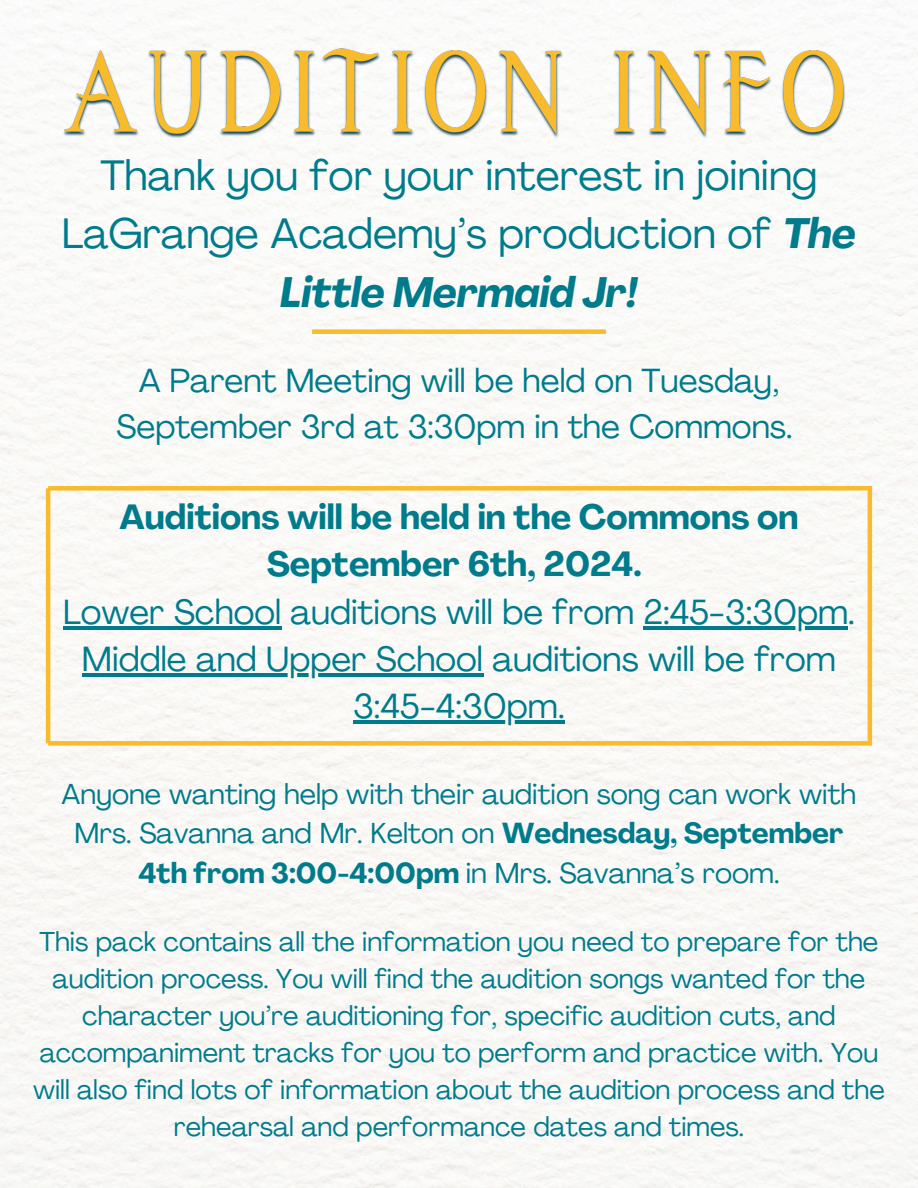
<style>
.page{position:relative;width:918px;height:1188px;background:#faf9f6}
.page>*{position:absolute;margin:0;border:0;box-sizing:border-box;transform-origin:0 0}
.t1{font:42px/58.5px "Agrandir";color:#007b8c;text-align:center}
.t2{font:34.5px/47.2px "Agrandir";color:#007b8c;text-align:center}
.t3{font:33px/46.2px "Agrandir";color:#007b8c;text-align:center}
.t4{font:28.5px/39.3px "Agrandir";color:#007b8c;text-align:center}
.t5{font:27px/37.2px "Agrandir";color:#007b8c;text-align:center}
.s1{font-weight:700;font-style:italic}
.s2{font-weight:700}
</style>
<div class="page">
<img style="left:60px;top:46px;width:796px;height:119px">
<hr style="left:63px;top:626px;width:218px;height:3px;background:#007b8c">
<hr style="left:643px;top:626px;width:205px;height:3px;background:#007b8c">
<hr style="left:82px;top:673px;width:401px;height:4px;background:#007b8c">
<hr style="left:353px;top:720px;width:212px;height:4px;background:#007b8c">
<div style="left:48px;top:486px;width:824px;height:5px;background:#f7bb2b"></div>
<hr style="left:46px;top:488px;width:4px;height:255px;background:#f7bb2b">
<div style="left:48px;top:741px;width:824px;height:5px;background:#f7bb2b"></div>
<hr style="left:868px;top:486px;width:4px;height:255px;background:#f7bb2b">
<div style="left:312px;top:329px;width:294px;height:5px;background:#f7bb2b"></div>
<h2 class="t1" style="left:62px;top:150px;width:796px">Thank you for your interest in joining<br>LaGrange Academy’s production of <span class="s1">The<br>Little Mermaid Jr!</span></h2>
<h3 class="t3" style="left:116px;top:361px;width:678px">A Parent Meeting will be held on Tuesday,<br>September 3rd at 3:30pm in the Commons.</h3>
<p class="t2" style="left:63px;top:497px;width:793px"><span class="s2">Auditions will be held in the Commons on September 6th, 2024.<br></span>Lower School auditions will be from 2:45-3:30pm.<br>Middle and Upper School auditions will be from 3:45-4:30pm.</p>
<p class="t4" style="left:62px;top:777px;width:796px">Anyone wanting help with their audition song can work with<br>Mrs. Savanna and Mr. Kelton on <span class="s2">Wednesday, September<br>4th from 3:00-4:00pm</span> in Mrs. Savanna’s room.</p>
<h3 class="t5" style="left:33px;top:925px;width:853px">This pack contains all the information you need to prepare for the audition process. You will find the audition songs wanted for the character you’re auditioning for, specific audition cuts, and accompaniment tracks for you to perform and practice with. You will also find lots of information about the audition process and the rehearsal and performance dates and times.</h3>
</div>
